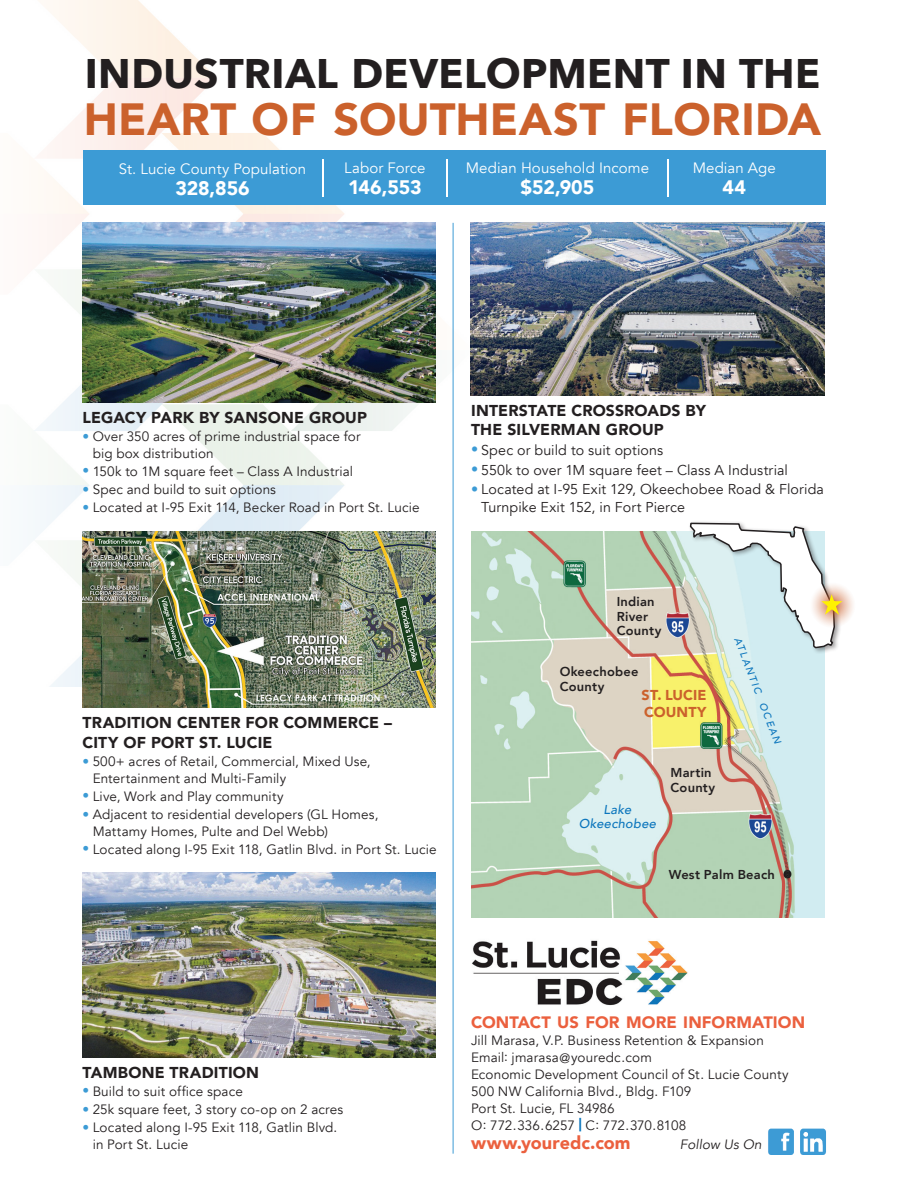
<style>
.page{position:relative;width:905px;height:1202px;background:#fff}
.page>*{position:absolute;margin:0;border:0;box-sizing:border-box;transform-origin:0 0}
.t1{font:900 45px "Avenir";letter-spacing:.005em;color:#cb612c}
.t2{font:700 41.25px "Avenir Next";letter-spacing:.01em;color:#231f20}
.t3{font:900 19.5px "Avenir";letter-spacing:-.005em;color:#fff}
.t4{font:900 18px "Avenir";color:#eb603e}
.t5{font:900 16.5px "Avenir";letter-spacing:.01em;color:#eb603e}
.t6{font:900 15.75px/19.6px "Avenir";letter-spacing:.015em;color:#231f20}
.t7{font:15px "Avenir";letter-spacing:.005em;color:#fff}
.t8{font:900 14.4px/16.6px "Avenir";letter-spacing:.005em;color:#cb612c}
.t9{font:14.25px/18px "Avenir";letter-spacing:.01em;color:#231f20}
.t10{font:13.5px/16.8px "Avenir";letter-spacing:.01em;color:#231f20}
.t11{font:italic 13.5px "Avenir";letter-spacing:.005em;color:#231f20}
.t12{font:800 12.9px/14.5px "Avenir";letter-spacing:.02em;color:#231f20}
.t13{font:italic 500 12.9px/14.5px "Avenir";letter-spacing:.02em;color:#0c76bd;text-align:center}
.t14{font:italic 500 10.05px "Avenir";color:#0c76bd}
.s1{font-weight:900;color:#3c9bd5}
.s2{font-weight:900;color:#0c76bd}
</style>
<div class="page">
<svg style="left:172px;top:34px;width:235px;height:674px"></svg>
<svg style="left:33px;top:0;width:139px;height:708px"></svg>
<img style="left:470px;top:223px;width:354px;height:172px">
<img style="left:82px;top:223px;width:353px;height:179px">
<img style="left:82px;top:532px;width:353px;height:175px">
<img style="left:82px;top:872px;width:353px;height:185px">
<img style="left:472px;top:940px;width:216px;height:66px">
<div style="left:82px;top:151px;width:743px;height:54px;background:#3c9bd5"></div>
<hr style="left:322px;top:159px;width:2px;height:38px;background:#fff">
<hr style="left:446px;top:159px;width:2px;height:38px;background:#fff">
<hr style="left:667px;top:159px;width:2px;height:38px;background:#fff">
<hr style="left:453px;top:223px;width:1px;height:930px;background:#3c9bd5">
<img style="left:768px;top:1128px;width:58px;height:26px">
<img style="left:471px;top:532px;width:353px;height:385px">
<div style="left:687px;top:520px;width:154px;height:135px;background:#231f20;opacity:.45"></div>
<svg style="left:808px;top:581px;width:47px;height:47px"></svg>
<svg style="left:689px;top:522px;width:153px;height:127px"></svg>
<h2 class="t2" style="left:85px;top:38px;width:737px">INDUSTRIAL DEVELOPMENT IN THE</h2>
<h1 class="t1" style="left:84px;top:80px;width:738px">HEART OF SOUTHEAST FLORIDA</h1>
<p class="t7" style="left:119px;top:160px;width:189px">St. Lucie County Population</p>
<h3 class="t3" style="left:175px;top:172px;width:76px">328,856</h3>
<p class="t7" style="left:344px;top:159px;width:83px">Labor Force</p>
<h3 class="t3" style="left:348px;top:170px;width:75px">146,553</h3>
<p class="t7" style="left:466px;top:159px;width:185px">Median Household Income</p>
<h3 class="t3" style="left:520px;top:170px;width:75px">$52,905</h3>
<p class="t7" style="left:692px;top:159px;width:85px">Median Age</p>
<h3 class="t3" style="left:722px;top:170px;width:25px">44</h3>
<p class="t6" style="left:82px;top:407px;width:286px">LEGACY PARK BY SANSONE GROUP</p>
<p class="t10" style="left:93px;top:428px;width:269px;text-indent:-10px"><span class="s1">•</span> Over 350 acres of prime industrial space for big box distribution</p>
<p class="t10" style="left:82px;top:463px;width:272px"><span class="s1">•</span> 150k to 1M square feet – Class A Industrial</p>
<p class="t10" style="left:82px;top:481px;width:195px"><span class="s1">•</span> Spec and build to suit options</p>
<p class="t10" style="left:82px;top:499px;width:338px"><span class="s1">•</span> Located at I-95 Exit 114, Becker Road in Port St. Lucie</p>
<p class="t6" style="left:82px;top:712px;width:311px">TRADITION CENTER FOR COMMERCE –<br>CITY OF PORT ST. LUCIE</p>
<p class="t10" style="left:93px;top:753px;width:279px;text-indent:-10px"><span class="s1">•</span> 500+ acres of Retail, Commercial, Mixed Use,<br>Entertainment and Multi-Family</p>
<p class="t10" style="left:82px;top:788px;width:202px"><span class="s1">•</span> Live, Work and Play community</p>
<p class="t10" style="left:93px;top:806px;width:287px;text-indent:-10px"><span class="s1">•</span> Adjacent to residential developers (GL Homes,<br>Mattamy Homes, Pulte and Del Webb)</p>
<p class="t10" style="left:82px;top:841px;width:355px"><span class="s1">•</span> Located along I-95 Exit 118, Gatlin Blvd. in Port St. Lucie</p>
<p class="t6" style="left:471px;top:400px;width:236px">INTERSTATE CROSSROADS BY<br>THE SILVERMAN GROUP</p>
<p class="t9" style="left:471px;top:441px;width:194px"><span class="s1">•</span> Spec or build to suit options</p>
<p class="t9" style="left:471px;top:461px;width:318px"><span class="s1">•</span> 550k to over 1M square feet – Class A Industrial</p>
<p class="t9" style="left:481px;top:481px;width:344px;text-indent:-10px"><span class="s1">•</span> Located at I-95 Exit 129, Okeechobee Road &amp; Florida<br>Turnpike Exit 152, in Fort Pierce</p>
<p class="t12" style="left:616px;top:594px;width:46px">Indian<br>River<br>County</p>
<p class="t12" style="left:559px;top:664px;width:80px">Okeechobee<br>County</p>
<p class="t8" style="left:641px;top:686px;width:66px">ST. LUCIE<br>COUNTY</p>
<p class="t13" style="left:579px;top:802px;width:79px">Lake<br>Okeechobee</p>
<p class="t12" style="left:670px;top:765px;width:46px">Martin<br>County</p>
<p class="t14" style="left:743px;top:635px;width:115px;rotate:69deg">ATLANTIC OCEAN</p>
<p class="t12" style="left:668px;top:867px;width:108px">West Palm Beach</p>
<p class="t6" style="left:82px;top:1062px;width:178px">TAMBONE TRADITION</p>
<p class="t10" style="left:82px;top:1083px;width:162px"><span class="s1">•</span> Build to suit office space</p>
<p class="t10" style="left:82px;top:1101px;width:262px"><span class="s1">•</span> 25k square feet, 3 story co-op on 2 acres</p>
<p class="t10" style="left:93px;top:1119px;width:246px;text-indent:-10px"><span class="s1">•</span> Located along I-95 Exit 118, Gatlin Blvd. in Port St. Lucie</p>
<p class="t5" style="left:471px;top:1008px;width:336px">CONTACT US FOR MORE INFORMATION</p>
<p class="t10" style="left:471px;top:1032px;width:319px">Jill Marasa, V.P. Business Retention &amp; Expansion Email: jmarasa@youredc.com<br>Economic Development Council of St. Lucie County 500 NW California Blvd., Bldg. F109<br>Port St. Lucie, FL 34986<br>O: 772.336.6257 <span class="s2">|</span> C: 772.370.8108</p>
<h3 class="t4" style="left:471px;top:1127px;width:161px">www.youredc.com</h3>
<p class="t11" style="left:680px;top:1136px;width:83px">Follow Us On</p>
</div>
